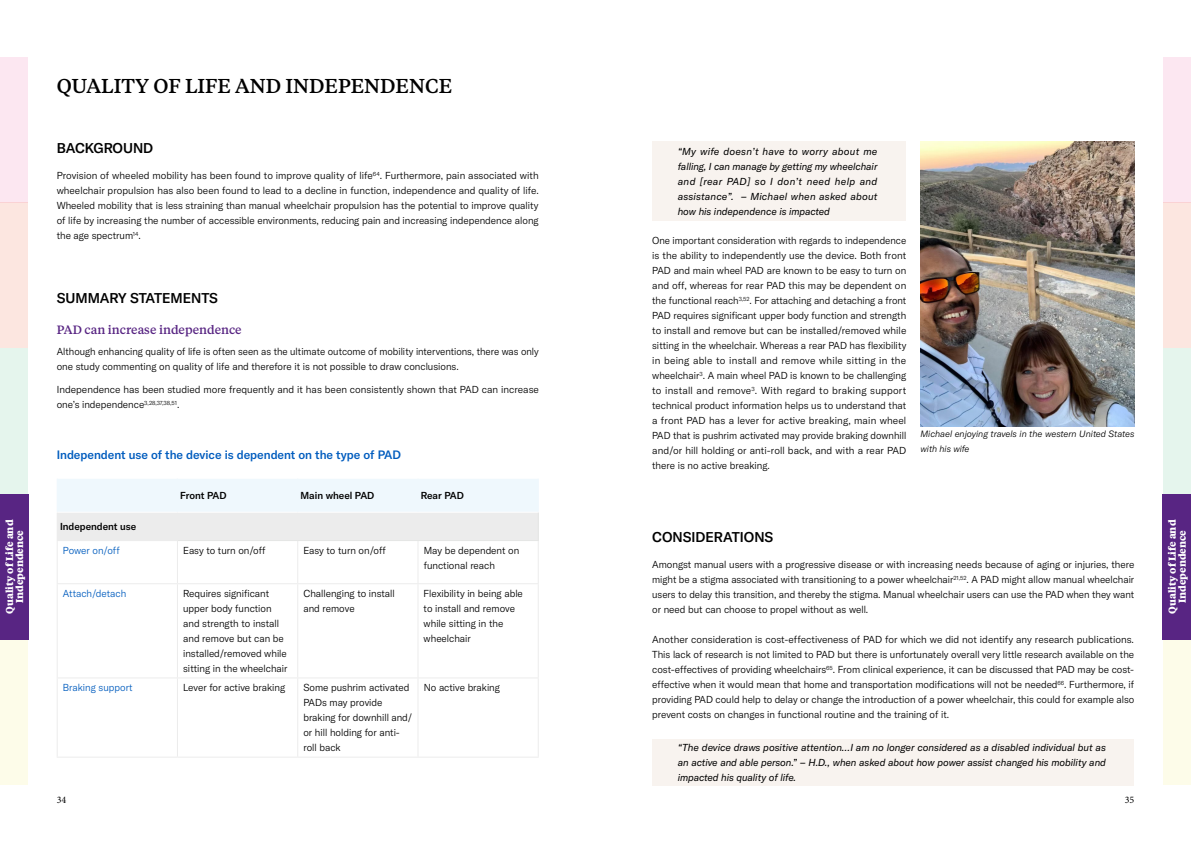
<style>
.page{position:relative;width:1191px;height:842px;background:#fff}
.page>*{position:absolute;margin:0;border:0;box-sizing:border-box;transform-origin:0 0}
.t1{font:500 20px "Tiempos Text";color:#000}
.t2{font:500 14px "GT America";color:#000}
.t3{font:500 12px "GT America";color:#005cbe}
.t4{font:500 12px "Tiempos Text";color:#582583}
.t5{font:300 10px/15px "GT America";color:#000}
.t6{font:italic 10px/15px "GT America";color:#000;text-align:justify}
.t7{font:700 10px/10px "Tiempos Text";color:#fff;text-align:center}
.t8{font:500 10px "GT America";color:#000}
.t9{font:300 10px "GT America";color:#005cbe}
.t10{font:10px "Minion Pro";color:#000}
.t11{font:italic 300 9px/15px "GT America";letter-spacing:.005em;color:#000}
</style>
<div class="page">
<div style="left:0;top:57px;width:28px;height:145px;background:#fce7f1"></div>
<div style="left:1162px;top:57px;width:29px;height:145px;background:#fce7f1"></div>
<div style="left:0;top:202px;width:28px;height:146px;background:#fce6e0"></div>
<div style="left:1162px;top:202px;width:29px;height:146px;background:#fce6e0"></div>
<div style="left:0;top:348px;width:28px;height:146px;background:#e5f5ed"></div>
<div style="left:1162px;top:348px;width:29px;height:146px;background:#e5f5ed"></div>
<div style="left:0;top:639px;width:28px;height:146px;background:#fdfce9"></div>
<div style="left:1162px;top:639px;width:29px;height:146px;background:#fdfce9"></div>
<hr style="left:177px;top:541px;width:1px;height:42px;background:#ececec">
<hr style="left:297px;top:541px;width:1px;height:42px;background:#ececec">
<hr style="left:417px;top:541px;width:1px;height:42px;background:#ececec">
<hr style="left:57px;top:583px;width:120px;height:1px;background:#ececec">
<hr style="left:177px;top:583px;width:121px;height:1px;background:#ececec">
<hr style="left:177px;top:584px;width:1px;height:93px;background:#ececec">
<hr style="left:298px;top:583px;width:120px;height:1px;background:#ececec">
<hr style="left:297px;top:584px;width:1px;height:93px;background:#ececec">
<hr style="left:418px;top:583px;width:121px;height:1px;background:#ececec">
<hr style="left:417px;top:584px;width:1px;height:93px;background:#ececec">
<hr style="left:57px;top:677px;width:120px;height:1px;background:#ececec">
<hr style="left:177px;top:677px;width:121px;height:1px;background:#ececec">
<hr style="left:177px;top:678px;width:1px;height:79px;background:#ececec">
<hr style="left:298px;top:677px;width:120px;height:1px;background:#ececec">
<hr style="left:297px;top:678px;width:1px;height:79px;background:#ececec">
<hr style="left:418px;top:677px;width:121px;height:1px;background:#ececec">
<hr style="left:417px;top:678px;width:1px;height:79px;background:#ececec">
<svg style="left:57px;top:479px;width:482px;height:61px"></svg>
<hr style="left:57px;top:540px;width:121px;height:1px;background:#ececec">
<hr style="left:57px;top:541px;width:1px;height:42px;background:#ececec">
<hr style="left:538px;top:541px;width:1px;height:42px;background:#ececec">
<hr style="left:57px;top:584px;width:1px;height:93px;background:#ececec">
<hr style="left:538px;top:584px;width:1px;height:93px;background:#ececec">
<hr style="left:57px;top:678px;width:1px;height:79px;background:#ececec">
<hr style="left:538px;top:678px;width:1px;height:79px;background:#ececec">
<hr style="left:178px;top:540px;width:120px;height:1px;background:#e5e6e5">
<hr style="left:298px;top:540px;width:120px;height:1px;background:#e5e6e5">
<hr style="left:418px;top:540px;width:121px;height:1px;background:#e5e6e5">
<hr style="left:57px;top:757px;width:120px;height:1px;background:#ececec">
<hr style="left:177px;top:757px;width:121px;height:1px;background:#ececec">
<hr style="left:298px;top:757px;width:120px;height:1px;background:#ececec">
<hr style="left:418px;top:757px;width:121px;height:1px;background:#ececec">
<div style="left:0;top:494px;width:28px;height:145px;background:#582583"></div>
<div style="left:652px;top:142px;width:253px;height:79px;background:#f8f3ef"></div>
<img style="left:920px;top:142px;width:214px;height:285px">
<div style="left:1162px;top:494px;width:29px;height:145px;background:#582583"></div>
<div style="left:652px;top:739px;width:481px;height:46px;background:#f8f3ef"></div>
<p class="t7" style="left:4px;top:614px;width:96px;rotate:-90deg">Quality of Life and<br>Independence</p>
<h1 class="t1" style="left:57px;top:72px;width:397px">QUALITY OF LIFE AND INDEPENDENCE</h1>
<h2 class="t2" style="left:57px;top:139px;width:98px">BACKGROUND</h2>
<p class="t5" style="left:57px;top:168px;width:484px;text-align:justify">Provision of wheeled mobility has been found to improve quality of life<sup>64</sup>. Furthermore, pain associated with wheelchair propulsion has also been found to lead to a decline in function, independence and quality of life.<br>Wheeled mobility that is less straining than manual wheelchair propulsion has the potential to improve quality of life by increasing the number of accessible environments, reducing pain and increasing independence along the age spectrum<sup>14</sup>.</p>
<h2 class="t2" style="left:57px;top:290px;width:163px">SUMMARY STATEMENTS</h2>
<p class="t4" style="left:57px;top:321px;width:186px">PAD can increase independence</p>
<p class="t5" style="left:57px;top:343px;width:483px">Although enhancing quality of life is often seen as the ultimate outcome of mobility interventions, there was only one study commenting on quality of life and therefore it is not possible to draw conclusions.</p>
<p class="t5" style="left:57px;top:382px;width:484px">Independence has been studied more frequently and it has been consistently shown that PAD can increase one’s independence<sup>3,28,37,38,51</sup>.</p>
<p class="t3" style="left:57px;top:448px;width:346px">Independent use of the device is dependent on the type of PAD</p>
<p class="t8" style="left:180px;top:489px;width:48px">Front PAD</p>
<p class="t8" style="left:300px;top:489px;width:75px">Main wheel PAD</p>
<p class="t8" style="left:421px;top:489px;width:45px">Rear PAD</p>
<p class="t8" style="left:60px;top:521px;width:78px">Independent use</p>
<p class="t9" style="left:63px;top:545px;width:58px">Power on/off</p>
<p class="t5" style="left:183px;top:543px;width:84px">Easy to turn on/off</p>
<p class="t5" style="left:303px;top:543px;width:84px">Easy to turn on/off</p>
<p class="t5" style="left:424px;top:543px;width:97px">May be dependent on functional reach</p>
<p class="t9" style="left:63px;top:588px;width:65px">Attach/detach</p>
<p class="t5" style="left:183px;top:586px;width:106px">Requires significant upper body function and strength to install and remove but can be installed/removed while sitting in the wheelchair</p>
<p class="t5" style="left:303px;top:586px;width:93px">Challenging to install and remove</p>
<p class="t5" style="left:424px;top:586px;width:101px">Flexibility in being able to install and remove while sitting in the wheelchair</p>
<p class="t9" style="left:63px;top:682px;width:71px">Braking support</p>
<p class="t5" style="left:183px;top:680px;width:104px">Lever for active braking</p>
<p class="t5" style="left:303px;top:680px;width:110px">Some pushrim activated<br>PADs may provide braking for downhill and/ or hill holding for anti&shy;roll back</p>
<p class="t5" style="left:424px;top:680px;width:78px">No active braking</p>
<p class="t6" style="left:677px;top:144px;width:201px">“My wife doesn’t have to worry about me falling, I can manage by getting my wheelchair and [rear PAD] so I don’t need help and assistance”. – Michael when asked about how his independence is impacted</p>
<p class="t5" style="left:652px;top:233px;width:256px;text-align:justify">One important consideration with regards to independence is the ability to independently use the device. Both front PAD and main wheel PAD are known to be easy to turn on and off, whereas for rear PAD this may be dependent on the functional reach<sup>3,52</sup>. For attaching and detaching a front PAD requires significant upper body function and strength to install and remove but can be installed/removed while sitting in the wheelchair. Whereas a rear PAD has flexibility in being able to install and remove while sitting in the wheelchair<sup>3</sup>. A main wheel PAD is known to be challenging to install and remove<sup>3</sup>. With regard to braking support technical product information helps us to understand that a front PAD has a lever for active breaking, main wheel PAD that is pushrim activated may provide braking downhill and/or hill holding or anti-roll back, and with a rear PAD there is no active breaking.</p>
<p class="t11" style="left:920px;top:426px;width:215px">Michael enjoying travels in the western United States with his wife</p>
<h2 class="t2" style="left:652px;top:528px;width:123px">CONSIDERATIONS</h2>
<p class="t5" style="left:652px;top:557px;width:484px;text-align:justify">Amongst manual users with a progressive disease or with increasing needs because of aging or injuries, there might be a stigma associated with transitioning to a power wheelchair<sup>21,52</sup>. A PAD might allow manual wheelchair users to delay this transition, and thereby the stigma. Manual wheelchair users can use the PAD when they want or need but can choose to propel without as well.</p>
<p class="t5" style="left:652px;top:632px;width:483px;text-align:justify">Another consideration is cost-effectiveness of PAD for which we did not identify any research publications.<br>This lack of research is not limited to PAD but there is unfortunately overall very little research available on the cost-effectives of providing wheelchairs<sup>65</sup>. From clinical experience, it can be discussed that PAD may be cost&shy;effective when it would mean that home and transportation modifications will not be needed<sup>66</sup>. Furthermore, if providing PAD could help to delay or change the introduction of a power wheelchair, this could for example also prevent costs on changes in functional routine and the training of it.</p>
<p class="t6" style="left:677px;top:740px;width:430px">“The device draws positive attention…I am no longer considered as a disabled individual but as an active and able person.” – H.D., when asked about how power assist changed his mobility and impacted his quality of life.</p>
<p class="t10" style="left:57px;top:793px;width:11px">34</p>
<p class="t10" style="left:1124px;top:793px;width:11px">35</p>
<p class="t7" style="left:1166px;top:614px;width:96px;rotate:-90deg">Quality of Life and<br>Independence</p>
</div>
